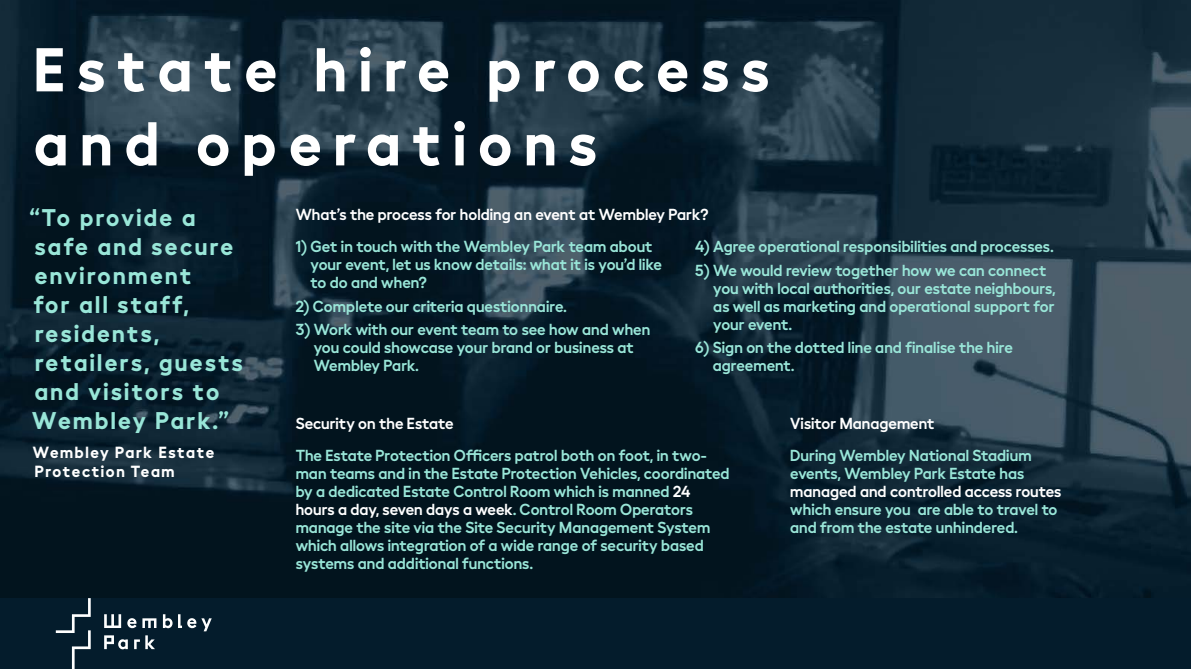
<style>
.page{position:relative;width:1191px;height:669px;background:#fff}
.page>*{position:absolute;margin:0;border:0;box-sizing:border-box;transform-origin:0 0}
.t1{font:700 61.7px/74px "Hellix";letter-spacing:.2em;color:#fff}
.t2{font:700 24.2px/29px "Hellix";letter-spacing:.1em;color:#99e6d8}
.t3{font:700 16.2px/19.4px "Hellix";letter-spacing:.1em;color:#fff}
.t4{font:600 16px/18px "Hellix";color:#99e6d8}
.t5{font:600 16px "Hellix";color:#fff}
.s1{color:#fff}
</style>
<div class="page">
<img style="left:0;top:0;width:1191px;height:598px">
<div style="left:0;top:598px;width:1191px;height:71px;background:#041c2c"></div>
<svg style="left:127px;top:618px;width:9px;height:10px"></svg>
<svg style="left:142px;top:618px;width:14px;height:10px"></svg>
<svg style="left:163px;top:614px;width:49px;height:17px"></svg>
<svg style="left:104px;top:614px;width:17px;height:14px"></svg>
<svg style="left:104px;top:635px;width:24px;height:14px"></svg>
<svg style="left:134px;top:635px;width:21px;height:14px"></svg>
<svg style="left:56px;top:598px;width:35px;height:71px"></svg>
<h1 class="t1" style="left:34px;top:27px;width:736px">Estate hire process and operations</h1>
<h2 class="t2" style="left:30px;top:201px;width:214px">“To provide a safe and secure environment<br>for all staff, residents, retailers, guests and visitors to<br>Wembley Park.”</h2>
<p class="t3" style="left:33px;top:441px;width:183px">Wembley Park Estate<br>Protection Team</p>
<p class="t5" style="left:296px;top:202px;width:414px">What’s the process for holding an event at Wembley Park?</p>
<p class="t4" style="left:311px;top:236px;width:353px;text-indent:-15px">1) Get in touch with the Wembley Park team about your event, let us know details: what it is you’d like to do and when?</p>
<p class="t4" style="left:296px;top:296px;width:272px">2) Complete our criteria questionnaire.</p>
<p class="t4" style="left:314px;top:319px;width:338px;text-indent:-18px">3) Work with our event team to see how and when you could showcase your brand or business at<br>Wembley Park.</p>
<p class="t4" style="left:695px;top:236px;width:360px">4) Agree operational responsibilities and processes.</p>
<p class="t4" style="left:713px;top:260px;width:343px;text-indent:-18px">5) We would review together how we can connect you with local authorities, our estate neighbours, as well as marketing and operational support for your event.</p>
<p class="t4" style="left:713px;top:337px;width:301px;text-indent:-18px">6) Sign on the dotted line and finalise the hire agreement.</p>
<p class="t5" style="left:296px;top:411px;width:159px">Security on the Estate</p>
<p class="t4" style="left:296px;top:445px;width:435px">The Estate Protection Officers patrol both on foot, in two&shy;man teams and in the Estate Protection Vehicles, coordinated by a dedicated Estate Control Room which is manned <span class="s1">24 hours a day, seven days a week</span>. Control Room Operators manage the site via the Site Security Management System which allows integration of a wide range of security based systems and additional functions.</p>
<p class="t5" style="left:790px;top:411px;width:146px">Visitor Management</p>
<p class="t4" style="left:790px;top:445px;width:243px">During Wembley National Stadium events, Wembley Park Estate has</p>
<p class="t5" style="left:790px;top:479px;width:273px">managed and controlled access routes</p>
<p class="t4" style="left:790px;top:499px;width:269px">which ensure you are able to travel to and from the estate unhindered.</p>
</div>
